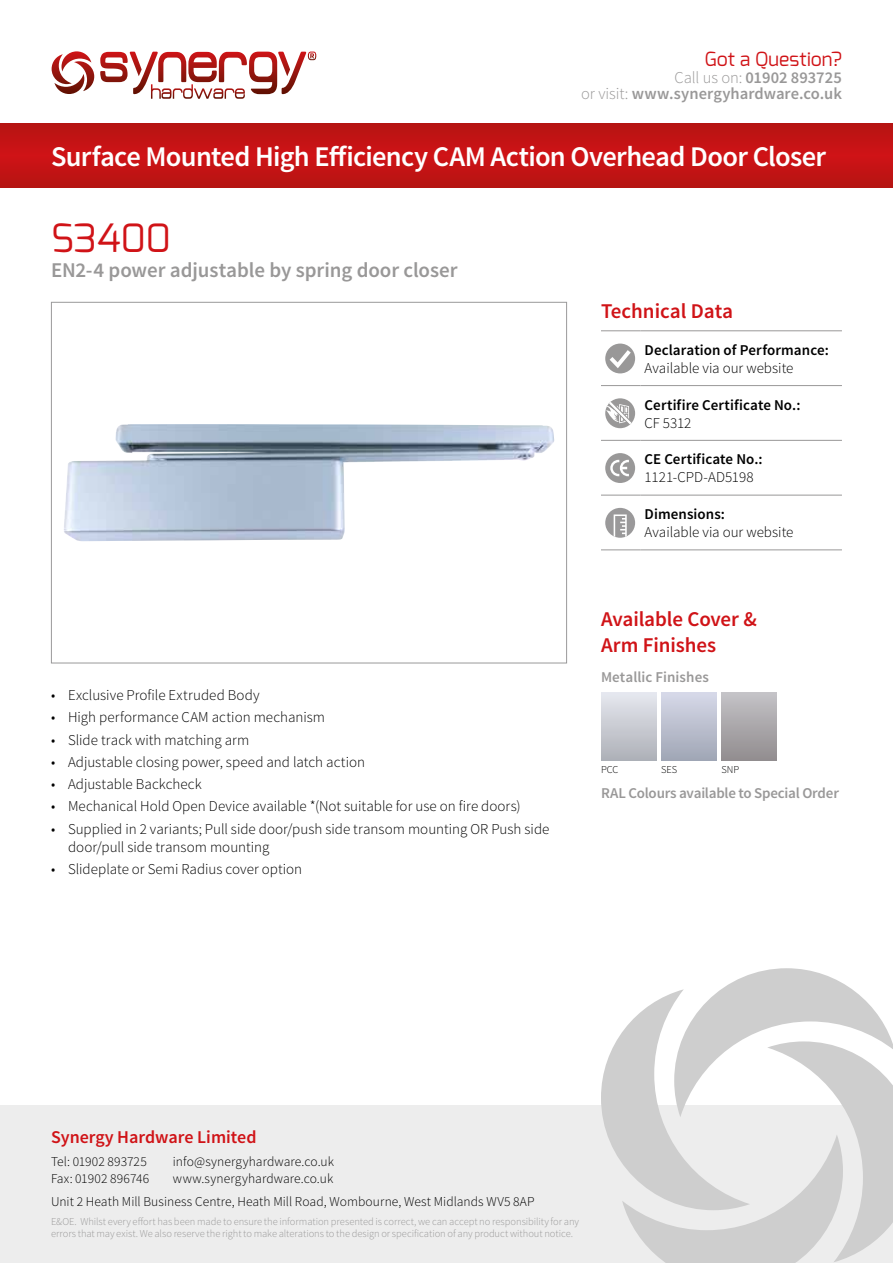
<style>
.page{position:relative;width:893px;height:1263px;background:#fff}
.page>*{position:absolute;margin:0;border:0;box-sizing:border-box;transform-origin:0 0}
.t1{font:39px "Exo";color:#d01317}
.t2{font:600 28.5px "Source Sans Pro";letter-spacing:-.025em;color:#fff}
.t3{font:600 21px/25.2px "Source Sans Pro";letter-spacing:-.005em;color:#d01317}
.t4{font:600 21px "Source Sans Pro";letter-spacing:-.005em;color:#999898}
.t5{font:19.5px "Exo";letter-spacing:.005em;color:#d01317}
.t6{font:600 18px "Source Sans Pro";color:#d01317}
.t7{font:600 16.5px/16.5px "Source Sans Pro";color:#999898;text-align:right}
.t8{font:300 15px/18px "Source Sans Pro";color:#000}
.t9{font:600 15px "Source Sans Pro";letter-spacing:.005em;color:#000}
.t10{font:600 15px "Source Sans Pro";letter-spacing:-.01em;color:#999898}
.t11{font:300 13.5px/16.2px "Source Sans Pro";letter-spacing:.005em;color:#000}
.t12{font:300 10.5px/12px "Source Sans Pro";letter-spacing:-.005em;color:#999898}
.t13{font:300 10.5px "Source Sans Pro";color:#000}
.s1{font-weight:300}
</style>
<div class="page">
<img style="left:64px;top:424px;width:490px;height:117px">
<hr style="left:601px;top:330px;width:39px;height:1px;background:#999898">
<hr style="left:640px;top:330px;width:202px;height:1px;background:#999898">
<hr style="left:601px;top:385px;width:39px;height:1px;background:#999898">
<hr style="left:640px;top:385px;width:202px;height:1px;background:#999898">
<hr style="left:601px;top:440px;width:39px;height:1px;background:#999898">
<hr style="left:640px;top:440px;width:202px;height:1px;background:#999898">
<hr style="left:601px;top:495px;width:39px;height:1px;background:#999898">
<hr style="left:640px;top:495px;width:202px;height:1px;background:#999898">
<hr style="left:601px;top:549px;width:39px;height:1px;background:#999898">
<hr style="left:640px;top:549px;width:202px;height:1px;background:#999898">
<div style="left:605px;top:344px;width:30px;height:29px;background:#999898;border-radius:50%"></div>
<svg style="left:610px;top:350px;width:21px;height:18px"></svg>
<svg style="left:605px;top:398px;width:29px;height:30px"></svg>
<div style="left:605px;top:453px;width:30px;height:30px;background:#999898;border-radius:50%"></div>
<svg style="left:610px;top:460px;width:19px;height:16px"></svg>
<div style="left:605px;top:508px;width:30px;height:30px;background:#9a999a;border-radius:50%"></div>
<svg style="left:614px;top:514px;width:13px;height:24px"></svg>
<div style="left:601px;top:693px;width:55px;height:68px;background:linear-gradient(to bottom,#e5e7ee,#aeb0b8)"></div>
<div style="left:661px;top:693px;width:55px;height:68px;background:linear-gradient(to bottom,#d6d8e8,#a0a6b5)"></div>
<div style="left:721px;top:693px;width:56px;height:68px;background:linear-gradient(to bottom,#c3c2c6,#928d8f)"></div>
<div style="left:0;top:1106px;width:893px;height:157px;background:#ededed"></div>
<svg style="left:52px;top:51px;width:42px;height:43px"></svg>
<svg style="left:100px;top:52px;width:216px;height:47px"></svg>
<svg style="left:601px;top:968px;width:292px;height:295px"></svg>
<div style="left:0;top:123px;width:893px;height:64px;background:linear-gradient(to right,#c21314,#c21314)"></div>
<h3 class="t5" style="left:705px;top:47px;width:139px">Got a Question?</h3>
<p class="t7" style="left:581px;top:70px;width:262px"><span class="s1">Call us on:</span> 01902 893725<br><span class="s1">or visit:</span> www.synergyhardware.co.uk</p>
<h2 class="t2" style="left:51px;top:138px;width:777px">Surface Mounted High Efficiency CAM Action Overhead Door Closer</h2>
<h1 class="t1" style="left:51px;top:213px;width:121px">S3400</h1>
<h3 class="t4" style="left:51px;top:257px;width:408px">EN2-4 power adjustable by spring door closer</h3>
<p class="t8" style="left:51px;top:686px;width:210px">• Exclusive Profile Extruded Body</p>
<p class="t8" style="left:51px;top:708px;width:275px">• High performance CAM action mechanism</p>
<p class="t8" style="left:51px;top:731px;width:200px">• Slide track with matching arm</p>
<p class="t8" style="left:51px;top:753px;width:316px">• Adjustable closing power, speed and latch action</p>
<p class="t8" style="left:51px;top:775px;width:152px">• Adjustable Backcheck</p>
<p class="t8" style="left:51px;top:797px;width:471px">• Mechanical Hold Open Device available *(Not suitable for use on fire doors)</p>
<p class="t8" style="left:68px;top:820px;width:483px;text-indent:-17px">• Supplied in 2 variants; Pull side door/push side transom mounting OR Push side door/pull side transom mounting</p>
<p class="t8" style="left:51px;top:860px;width:253px">• Slideplate or Semi Radius cover option</p>
<h3 class="t3" style="left:601px;top:299px;width:134px">Technical Data</h3>
<p class="t9" style="left:645px;top:340px;width:186px">Declaration of Performance:</p>
<p class="t8" style="left:645px;top:359px;width:150px">Available via our website</p>
<p class="t9" style="left:645px;top:395px;width:157px">Certifire Certificate No.:</p>
<p class="t8" style="left:645px;top:414px;width:48px">CF 5312</p>
<p class="t9" style="left:645px;top:450px;width:120px">CE Certificate No.:</p>
<p class="t8" style="left:645px;top:468px;width:110px">1121-CPD-AD5198</p>
<p class="t9" style="left:645px;top:505px;width:82px">Dimensions:</p>
<p class="t8" style="left:645px;top:523px;width:150px">Available via our website</p>
<h3 class="t3" style="left:601px;top:607px;width:157px">Available Cover &amp;<br>Arm Finishes</h3>
<p class="t10" style="left:601px;top:668px;width:109px">Metallic Finishes</p>
<p class="t13" style="left:601px;top:763px;width:19px">PCC</p>
<p class="t13" style="left:661px;top:763px;width:18px">SES</p>
<p class="t13" style="left:721px;top:763px;width:19px">SNP</p>
<p class="t10" style="left:601px;top:783px;width:239px">RAL Colours available to Special Order</p>
<p class="t6" style="left:51px;top:1126px;width:207px">Synergy Hardware Limited</p>
<p class="t11" style="left:51px;top:1154px;width:100px">Tel: 01902 893725<br>Fax: 01902 896746</p>
<p class="t11" style="left:173px;top:1154px;width:163px">info@synergyhardware.co.uk www.synergyhardware.co.uk</p>
<p class="t12" style="left:51px;top:1216px;width:529px">E&amp;OE. Whilst every effort has been made to ensure the information presented is correct, we can accept no responsibility for any errors that may exist. We also reserve the right to make alterations to the design or specification of any product without notice.</p>
<p class="t11" style="left:51px;top:1193px;width:485px">Unit 2 Heath Mill Business Centre, Heath Mill Road, Wombourne, West Midlands WV5 8AP</p>
</div>
